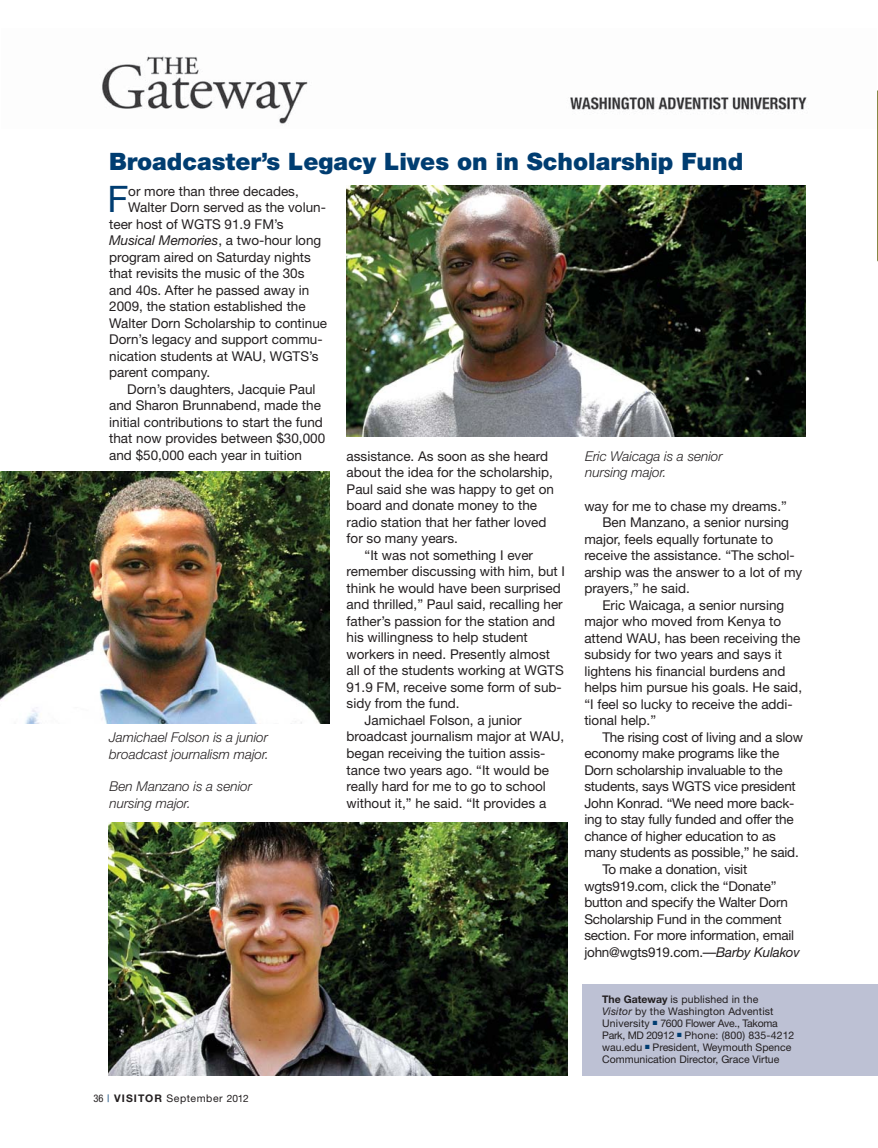
<style>
.page{position:relative;width:878px;height:1148px;background:#fff}
.page>*{position:absolute;margin:0;border:0;box-sizing:border-box;transform-origin:0 0}
.t1{font:36.6px "Helvetica Neue";color:#003d71}
.t2{font:900 24px "Helvetica Neue";color:#003d71}
.t3{font:13.5px "Helvetica Neue";color:#231f20}
.t4{font:italic 300 13.5px/16.5px "Helvetica Neue";color:#231f20}
.t5{font:italic 13.5px "Helvetica Neue";color:#231f20}
.t6{font:10.5px/12px "Helvetica Neue";color:#231f20}
.t7{font:10.5px "Helvetica Neue";letter-spacing:.05em;color:#231f20}
.s1{font-style:normal}
.s2{font-style:italic}
.s3{font-stretch:condensed}
.s4{font-stretch:condensed;color:#003d71}
.s5{font-weight:700}
.s6{font-size:10.2px}
.s7{color:#003d71}
</style>
<div class="page">
<img style="left:877px;top:90px;width:1px;height:986px">
<div style="left:583px;top:984px;width:294px;height:91px;background:#bdc1d4"></div>
<img style="left:102px;top:56px;width:705px;height:68px">
<img style="left:0;top:471px;width:330px;height:252px">
<img style="left:346px;top:186px;width:459px;height:250px">
<img style="left:108px;top:822px;width:459px;height:253px">
<h2 class="t2" style="left:109px;top:153px;width:635px">Broadcaster’s Legacy Lives on in Scholarship Fund</h2>
<h1 class="t1" style="left:107px;top:186px;width:23px">F</h1>
<p class="t3" style="left:128px;top:186px;width:172px">or more than three decades,</p>
<p class="t3" style="left:128px;top:203px;width:199px">Walter Dorn served as the volun-</p>
<p class="t3" style="left:109px;top:219px;width:176px">teer host of WGTS 91.9 FM’s</p>
<p class="t5" style="left:109px;top:236px;width:214px">Musical Memories<span class="s1">, a two-hour long</span></p>
<p class="t3" style="left:109px;top:252px;width:203px">program aired on Saturday nights</p>
<p class="t3" style="left:109px;top:269px;width:197px">that revisits the music of the 30s</p>
<p class="t3" style="left:109px;top:285px;width:202px">and 40s. After he passed away in</p>
<p class="t3" style="left:109px;top:302px;width:198px">2009, the station established the</p>
<p class="t3" style="left:109px;top:318px;width:219px">Walter Dorn Scholarship to continue</p>
<p class="t3" style="left:109px;top:335px;width:215px">Dorn’s legacy and support commu-</p>
<p class="t3" style="left:109px;top:351px;width:211px">nication students at WAU, WGTS’s</p>
<p class="t3" style="left:109px;top:368px;width:102px">parent company.</p>
<p class="t3" style="left:127px;top:384px;width:190px">Dorn’s daughters, Jacquie Paul</p>
<p class="t3" style="left:109px;top:401px;width:213px">and Sharon Brunnabend, made the</p>
<p class="t3" style="left:109px;top:417px;width:215px">initial contributions to start the fund</p>
<p class="t3" style="left:109px;top:434px;width:217px">that now provides between $30,000</p>
<p class="t3" style="left:109px;top:450px;width:194px">and $50,000 each year in tuition</p>
<p class="t4" style="left:585px;top:449px;width:139px">Eric Waicaga is a senior nursing major.</p>
<p class="t3" style="left:346px;top:451px;width:203px">assistance. As soon as she heard</p>
<p class="t3" style="left:346px;top:468px;width:208px">about the idea for the scholarship,</p>
<p class="t3" style="left:346px;top:484px;width:209px">Paul said she was happy to get on</p>
<p class="t3" style="left:346px;top:501px;width:192px">board and donate money to the</p>
<p class="t3" style="left:346px;top:517px;width:201px">radio station that her father loved</p>
<p class="t3" style="left:346px;top:534px;width:113px">for so many years.</p>
<p class="t3" style="left:364px;top:550px;width:170px">“It was not something I ever</p>
<p class="t3" style="left:346px;top:567px;width:220px">remember discussing with him, but I</p>
<p class="t3" style="left:346px;top:583px;width:216px">think he would have been surprised</p>
<p class="t3" style="left:346px;top:600px;width:218px">and thrilled,” Paul said, recalling her</p>
<p class="t3" style="left:346px;top:616px;width:210px">father’s passion for the station and</p>
<p class="t3" style="left:346px;top:633px;width:183px">his willingness to help student</p>
<p class="t3" style="left:346px;top:649px;width:205px">workers in need. Presently almost</p>
<p class="t3" style="left:346px;top:666px;width:219px">all of the students working at WGTS</p>
<p class="t3" style="left:346px;top:682px;width:217px">91.9 FM, receive some form of sub-</p>
<p class="t3" style="left:346px;top:699px;width:114px">sidy from the fund.</p>
<p class="t3" style="left:364px;top:715px;width:158px">Jamichael Folson, a junior</p>
<p class="t3" style="left:346px;top:732px;width:219px">broadcast journalism major at WAU,</p>
<p class="t3" style="left:346px;top:748px;width:200px">began receiving the tuition assis-</p>
<p class="t3" style="left:346px;top:765px;width:204px">tance two years ago. “It would be</p>
<p class="t3" style="left:346px;top:781px;width:201px">really hard for me to go to school</p>
<p class="t3" style="left:346px;top:798px;width:201px">without it,” he said. “It provides a</p>
<p class="t3" style="left:584px;top:501px;width:204px">way for me to chase my dreams.”</p>
<p class="t3" style="left:602px;top:517px;width:188px">Ben Manzano, a senior nursing</p>
<p class="t3" style="left:584px;top:534px;width:190px">major, feels equally fortunate to</p>
<p class="t3" style="left:584px;top:550px;width:212px">receive the assistance. “The schol-</p>
<p class="t3" style="left:584px;top:567px;width:219px">arship was the answer to a lot of my</p>
<p class="t3" style="left:584px;top:583px;width:107px">prayers,” he said.</p>
<p class="t3" style="left:602px;top:600px;width:183px">Eric Waicaga, a senior nursing</p>
<p class="t3" style="left:584px;top:616px;width:198px">major who moved from Kenya to</p>
<p class="t3" style="left:584px;top:633px;width:218px">attend WAU, has been receiving the</p>
<p class="t3" style="left:584px;top:649px;width:199px">subsidy for two years and says it</p>
<p class="t3" style="left:584px;top:666px;width:202px">lightens his financial burdens and</p>
<p class="t3" style="left:584px;top:682px;width:219px">helps him pursue his goals. He said,</p>
<p class="t3" style="left:584px;top:699px;width:210px">“I feel so lucky to receive the addi-</p>
<p class="t3" style="left:584px;top:715px;width:73px">tional help.”</p>
<p class="t3" style="left:602px;top:732px;width:202px">The rising cost of living and a slow</p>
<p class="t3" style="left:584px;top:748px;width:196px">economy make programs like the</p>
<p class="t3" style="left:584px;top:765px;width:200px">Dorn scholarship invaluable to the</p>
<p class="t3" style="left:584px;top:781px;width:213px">students, says WGTS vice president</p>
<p class="t3" style="left:584px;top:798px;width:212px">John Konrad. “We need more back-</p>
<p class="t3" style="left:584px;top:814px;width:211px">ing to stay fully funded and offer the</p>
<p class="t3" style="left:584px;top:831px;width:193px">chance of higher education to as</p>
<p class="t3" style="left:584px;top:847px;width:216px">many students as possible,” he said.</p>
<p class="t3" style="left:602px;top:864px;width:146px">To make a donation, visit</p>
<p class="t3" style="left:584px;top:880px;width:194px">wgts919.com, click the “Donate”</p>
<p class="t3" style="left:584px;top:897px;width:205px">button and specify the Walter Dorn</p>
<p class="t3" style="left:584px;top:913px;width:199px">Scholarship Fund in the comment</p>
<p class="t3" style="left:584px;top:930px;width:211px">section. For more information, email</p>
<p class="t3" style="left:584px;top:946px;width:217px">john@wgts919.com.—<span class="s2">Barby Kulakov</span></p>
<p class="t4" style="left:109px;top:730px;width:161px">Jamichael Folson is a junior broadcast journalism major.</p>
<p class="t4" style="left:110px;top:779px;width:144px">Ben Manzano is a senior nursing major.</p>
<p class="t7" style="left:94px;top:1094px;width:157px"><span class="s3">36</span> <span class="s4">|</span> <span class="s5">VISITOR</span> September <span class="s6">2012</span></p>
<p class="t6" style="left:602px;top:993px;width:194px"><span class="s5">The Gateway</span> is published in the<br><span class="s2">Visitor</span> by the Washington Adventist University <span class="s7">■</span> 7600 Flower Ave., Takoma Park, MD 20912 <span class="s7">■</span> Phone: (800) 835-4212 wau.edu <span class="s7">■</span> President, Weymouth Spence Communication Director, Grace Virtue</p>
</div>
